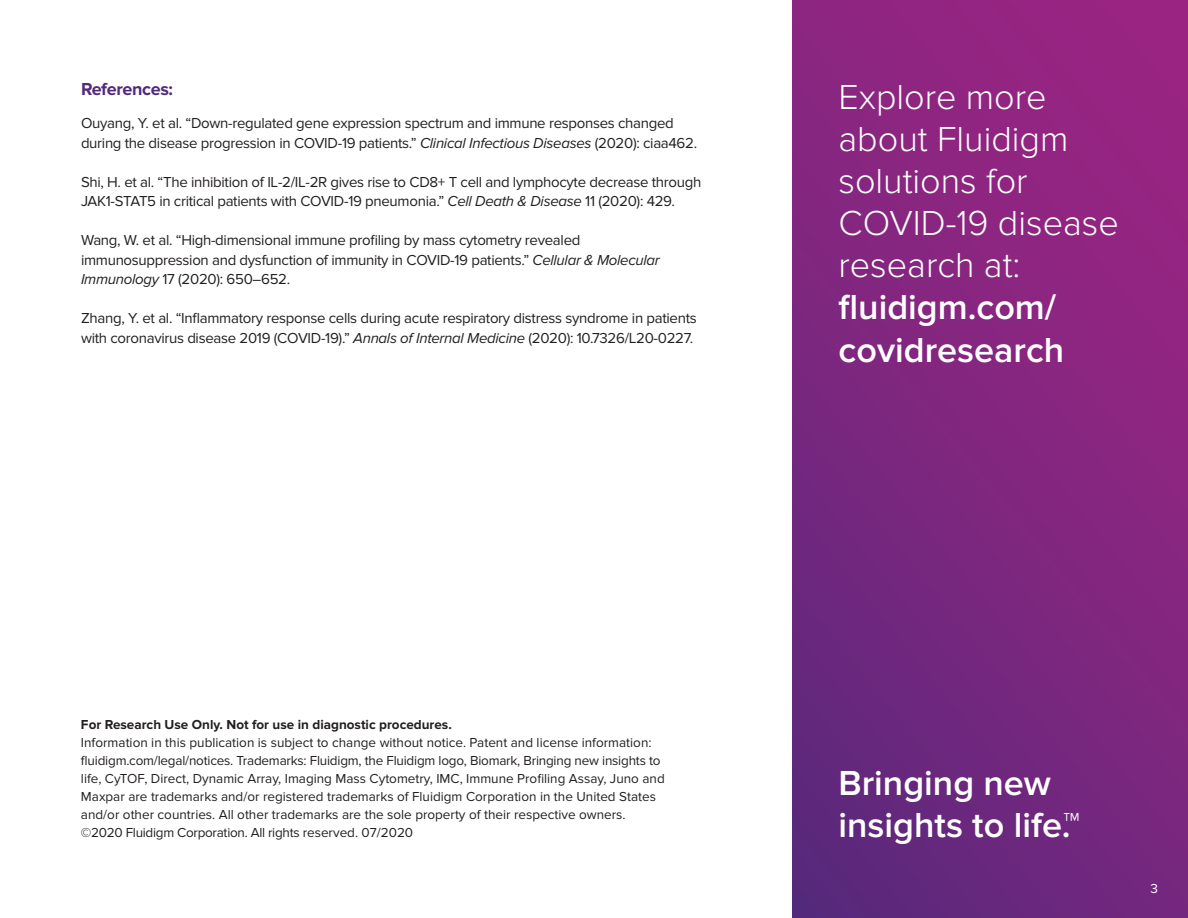
<style>
.page{position:relative;width:1188px;height:918px;background:#fff}
.page>*{position:absolute;margin:0;border:0;box-sizing:border-box;transform-origin:0 0}
.t1{font:300 36px/42px "Proxima Nova";color:#fff}
.t2{font:600 36px/42px "Proxima Nova";color:#fff}
.t3{font:700 18px "Proxima Nova";letter-spacing:-.02em;color:#53297b}
.t4{font:15px/19.5px "Proxima Nova";letter-spacing:-.02em;color:#231f20}
.t5{font:13.5px/18px "Proxima Nova";color:#231f20}
.t6{font:700 13.5px "Proxima Nova";color:#231f20}
.t7{font:13.5px "Proxima Nova";color:#fff}
.s1{font-style:italic}
</style>
<div class="page">
<svg style="left:792px;top:0;width:396px;height:918px;background:#7e267f"></svg>
<p class="t3" style="left:81px;top:79px;width:94px">References:</p>
<p class="t4" style="left:81px;top:114px;width:618px">Ouyang, Y. et al. “Down-regulated gene expression spectrum and immune responses changed during the disease progression in COVID-19 patients.” <span class="s1">Clinical Infectious Diseases</span> (2020): ciaa462.</p>
<p class="t4" style="left:81px;top:172px;width:622px">Shi, H. et al. “The inhibition of IL-2/IL-2R gives rise to CD8+ T cell and lymphocyte decrease through<br>JAK1-STAT5 in critical patients with COVID-19 pneumonia.” <span class="s1">Cell Death &amp; Disease</span> 11 (2020): 429.</p>
<p class="t4" style="left:81px;top:231px;width:580px">Wang, W. et al. “High-dimensional immune profiling by mass cytometry revealed immunosuppression and dysfunction of immunity in COVID-19 patients.” <span class="s1">Cellular &amp; Molecular<br>Immunology</span> 17 (2020): 650–652.</p>
<p class="t4" style="left:81px;top:309px;width:617px">Zhang, Y. et al. “Inflammatory response cells during acute respiratory distress syndrome in patients with coronavirus disease 2019 (COVID-19).” <span class="s1">Annals of Internal Medicine</span> (2020): 10.7326/L20-0227.</p>
<h1 class="t1" style="left:838px;top:77px;width:282px">Explore more about Fluidigm solutions for<br>COVID-19 disease research at:</h1>
<h1 class="t2" style="left:838px;top:287px;width:227px">fluidigm.com/ covidresearch</h1>
<p class="t6" style="left:81px;top:717px;width:372px">For Research Use Only. Not for use in diagnostic procedures.</p>
<p class="t5" style="left:81px;top:734px;width:585px">Information in this publication is subject to change without notice. Patent and license information: fluidigm.com/legal/notices. Trademarks: Fluidigm, the Fluidigm logo, Biomark, Bringing new insights to life, CyTOF, Direct, Dynamic Array, Imaging Mass Cytometry, IMC, Immune Profiling Assay, Juno and Maxpar are trademarks and/or registered trademarks of Fluidigm Corporation in the United States and/or other countries. All other trademarks are the sole property of their respective owners. ©2020 Fluidigm Corporation. All rights reserved. 07/2020</p>
<h1 class="t2" style="left:838px;top:762px;width:243px">Bringing new insights to life.™</h1>
<p class="t7" style="left:1150px;top:880px;width:9px">3</p>
</div>
